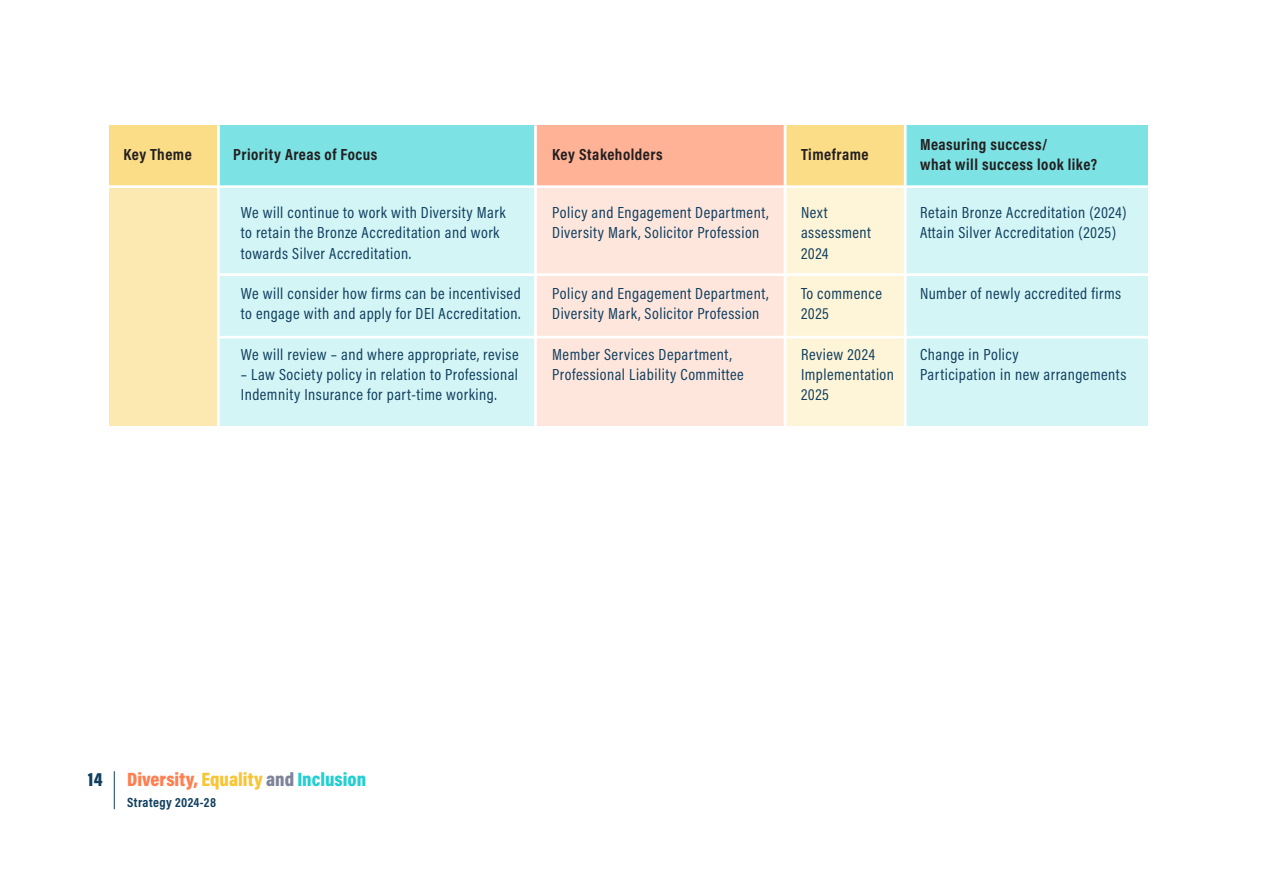
<style>
.page{position:relative;width:1263px;height:893px;background:#fff}
.page>*{position:absolute;margin:0;border:0;box-sizing:border-box;transform-origin:0 0}
.t1{font:900 19.5px "Acumin Pro Cond";color:#ff7f50}
.t2{font:900 19.5px "Acumin Pro Cond";color:#103f5f}
.t3{font:16.2px/20.2px "Acumin Pro Cond";letter-spacing:.03em;color:#103f5f}
.t4{font:700 16.2px/20.2px "Acumin Pro Cond";letter-spacing:.03em;color:#231f20}
.t5{font:700 13.5px "Acumin Pro Cond";letter-spacing:.03em;color:#103f5f}
.s1{color:#f8c537}
.s2{color:#7d8399}
.s3{color:#25ced1}
</style>
<div class="page">
<div style="left:109px;top:125px;width:110px;height:301px;background:#fce8b1"></div>
<div style="left:219px;top:125px;width:316px;height:301px;background:#d3f5f6"></div>
<div style="left:535px;top:125px;width:249px;height:301px;background:#ffe6dc"></div>
<div style="left:784px;top:125px;width:122px;height:301px;background:#fef4d7"></div>
<div style="left:905px;top:125px;width:242px;height:301px;background:#d3f5f6"></div>
<div style="left:109px;top:125px;width:111px;height:62px;background:#fbdc87"></div>
<div style="left:220px;top:125px;width:316px;height:62px;background:#7ce2e3"></div>
<div style="left:536px;top:125px;width:249px;height:62px;background:#ffb296"></div>
<div style="left:785px;top:125px;width:122px;height:62px;background:#fbdc87"></div>
<div style="left:905px;top:125px;width:242px;height:62px;background:#7ce2e3"></div>
<hr style="left:95px;top:185px;width:1058px;height:3px;background:#fff">
<hr style="left:217px;top:125px;width:3px;height:755px;background:#fff">
<hr style="left:534px;top:125px;width:3px;height:755px;background:#fff">
<hr style="left:218px;top:273px;width:930px;height:3px;background:#fff">
<hr style="left:217px;top:336px;width:931px;height:2px;background:#fff">
<hr style="left:114px;top:771px;width:1px;height:38px;background:#103f5f">
<hr style="left:784px;top:54px;width:2px;height:755px;background:#fff">
<hr style="left:904px;top:54px;width:2px;height:755px;background:#fff">
<p class="t4" style="left:123px;top:143px;width:70px">Key Theme</p>
<p class="t4" style="left:233px;top:143px;width:146px">Priority Areas of Focus</p>
<p class="t4" style="left:552px;top:143px;width:112px">Key Stakeholders</p>
<p class="t4" style="left:801px;top:143px;width:69px">Timeframe</p>
<p class="t4" style="left:920px;top:134px;width:179px">Measuring success/<br>what will success look like?</p>
<p class="t3" style="left:241px;top:202px;width:266px">We will continue to work with Diversity Mark to retain the Bronze Accreditation and work towards Silver Accreditation.</p>
<p class="t3" style="left:241px;top:283px;width:281px">We will consider how firms can be incentivised to engage with and apply for DEI Accreditation.</p>
<p class="t3" style="left:241px;top:344px;width:279px">We will review – and where appropriate, revise</p>
<p class="t3" style="left:241px;top:364px;width:279px">– Law Society policy in relation to Professional<br>Indemnity Insurance for part-time working.</p>
<p class="t3" style="left:552px;top:202px;width:218px">Policy and Engagement Department,<br>Diversity Mark, Solicitor Profession</p>
<p class="t3" style="left:552px;top:283px;width:218px">Policy and Engagement Department,<br>Diversity Mark, Solicitor Profession</p>
<p class="t3" style="left:552px;top:344px;width:193px">Member Services Department,<br>Professional Liability Committee</p>
<p class="t3" style="left:801px;top:202px;width:72px">Next assessment<br>2024</p>
<p class="t3" style="left:801px;top:283px;width:82px">To commence<br>2025</p>
<p class="t3" style="left:801px;top:344px;width:95px">Review 2024<br>Implementation<br>2025</p>
<p class="t3" style="left:920px;top:202px;width:208px">Retain Bronze Accreditation (2024)<br>Attain Silver Accreditation (2025)</p>
<p class="t3" style="left:920px;top:283px;width:203px">Number of newly accredited firms</p>
<p class="t3" style="left:920px;top:344px;width:208px">Change in Policy<br>Participation in new arrangements</p>
<p class="t2" style="left:88px;top:766px;width:17px">14</p>
<p class="t1" style="left:127px;top:766px;width:241px">Diversity, <span class="s1">Equality</span> <span class="s2">and</span> <span class="s3">Inclusion</span></p>
<p class="t5" style="left:127px;top:794px;width:90px">Strategy 2024-28</p>
</div>
